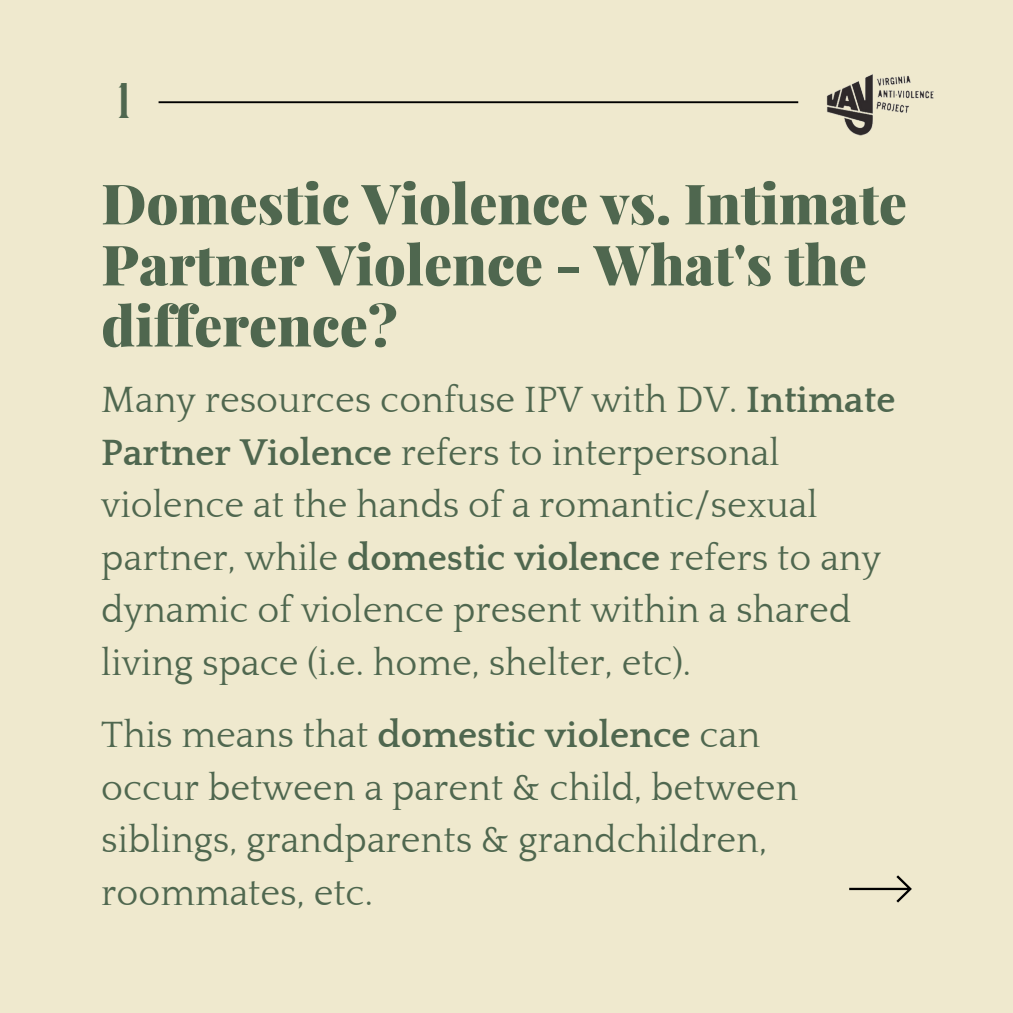
<style>
.page{position:relative;width:1013px;height:1013px;background:#fff}
.page>*{position:absolute;margin:0;border:0;box-sizing:border-box;transform-origin:0 0}
.t1{font:900 55.62px/61px "Playfair Display";color:#4f674f}
.t2{font:700 50px "Rasputin";color:#4f674f}
.t3{font:37.5px/52.5px "Quattrocento";color:#4f674f}
.s1{font-weight:700}
</style>
<div class="page">
<div style="left:0;top:0;width:1012px;height:1012px;background:#efe9ce"></div>
<hr style="left:158px;top:101px;width:640px;height:2px;background:#000">
<svg style="left:849px;top:875px;width:62px;height:27px"></svg>
<img style="left:826px;top:74px;width:108px;height:62px">
<p class="t2" style="left:117px;top:73px;width:17px">1</p>
<p class="t1" style="left:101px;top:171px;width:807px">Domestic Violence vs. Intimate<br>Partner Violence - What's the difference?</p>
<p class="t3" style="left:101px;top:375px;width:795px">Many resources confuse IPV with DV. <span class="s1">Intimate Partner Violence</span> refers to interpersonal violence at the hands of a romantic/sexual partner, while <span class="s1">domestic violence</span> refers to any dynamic of violence present within a shared living space (i.e. home, shelter, etc).</p>
<p class="t3" style="left:101px;top:709px;width:698px">This means that <span class="s1">domestic violence</span> can occur between a parent &amp; child, between siblings, grandparents &amp; grandchildren, roommates, etc.</p>
</div>
